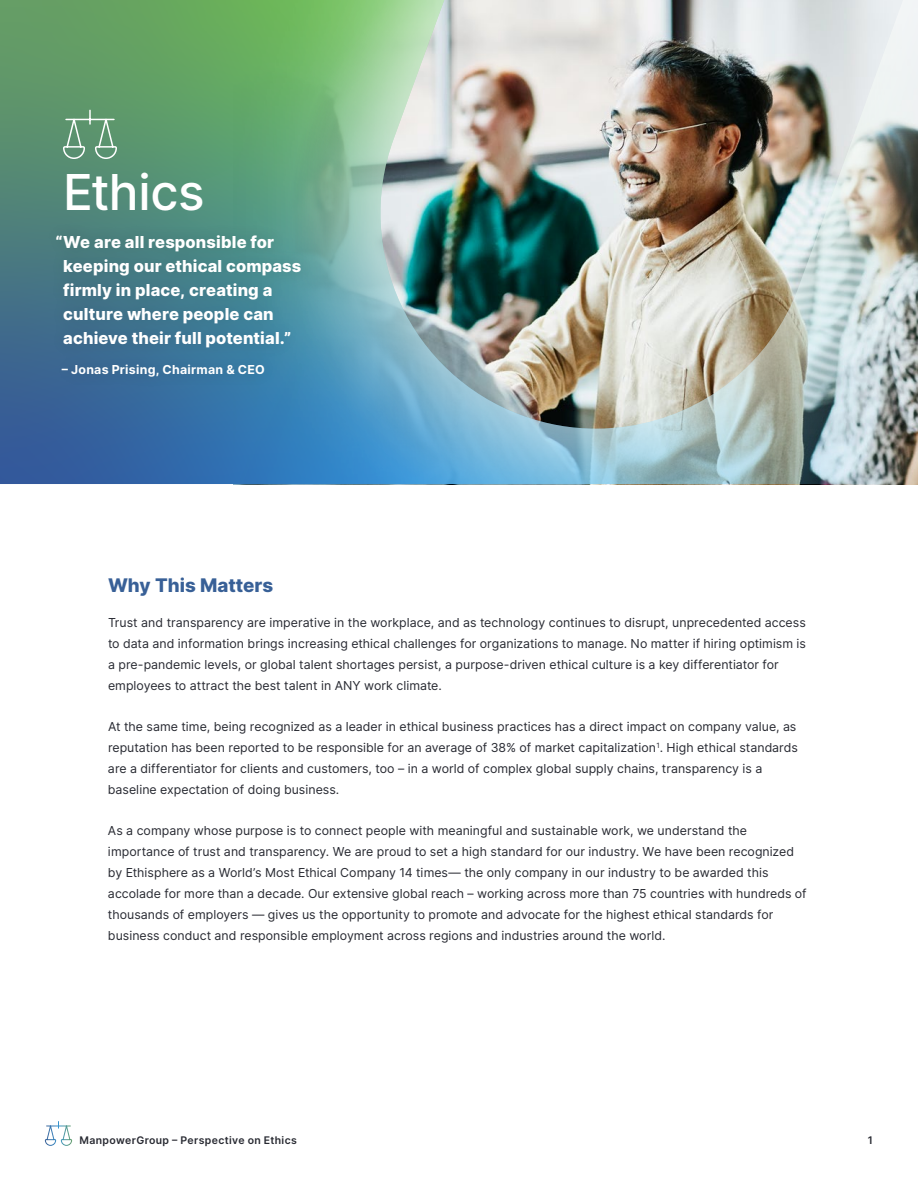
<style>
.page{position:relative;width:918px;height:1188px;background:#fff}
.page>*{position:absolute;margin:0;border:0;box-sizing:border-box;transform-origin:0 0}
.t1{font:500 49.5px "Inter";letter-spacing:-.01em;color:#fff}
.t2{font:800 18.75px "Inter";color:#386097}
.t3{font:800 16.5px/24px "Inter";letter-spacing:.01em;color:#fff}
.t4{font:12.3px/21px "Inter";color:#282a32}
.t5{font:700 12.3px "Inter";letter-spacing:.02em;color:#fff}
.t6{font:600 10.5px "Inter";letter-spacing:.035em;color:#282a32}
</style>
<div class="page">
<svg style="left:45px;top:1121px;width:27px;height:25px"></svg>
<div style="left:0;top:0;width:918px;height:484px;background:linear-gradient(to bottom,#6aa75c,#2f57a2)"></div>
<img style="left:179px;top:0;width:739px;height:484px">
<img style="left:375px;top:0;width:543px;height:428px">
<div style="left:42px;top:222px;width:273px;height:169px;background:#000;opacity:.15"></div>
<svg style="left:62px;top:109px;width:56px;height:51px;background:#72a382"></svg>
<h1 class="t1" style="left:63px;top:156px;width:143px">Ethics</h1>
<h3 class="t3" style="left:63px;top:230px;width:240px;text-indent:-8px">“We are all responsible for keeping our ethical compass firmly in place, creating a culture where people can achieve their full potential.”</h3>
<p class="t5" style="left:62px;top:361px;width:205px">– Jonas Prising, Chairman &amp; CEO</p>
<h2 class="t2" style="left:108px;top:571px;width:167px">Why This Matters</h2>
<p class="t4" style="left:108px;top:611px;width:700px">Trust and transparency are imperative in the workplace, and as technology continues to disrupt, unprecedented access to data and information brings increasing ethical challenges for organizations to manage. No matter if hiring optimism is a pre-pandemic levels, or global talent shortages persist, a purpose-driven ethical culture is a key differentiator for employees to attract the best talent in ANY work climate.</p>
<p class="t4" style="left:108px;top:716px;width:691px">At the same time, being recognized as a leader in ethical business practices has a direct impact on company value, as reputation has been reported to be responsible for an average of 38% of market capitalization<sup>1</sup>. High ethical standards are a differentiator for clients and customers, too – in a world of complex global supply chains, transparency is a baseline expectation of doing business.</p>
<p class="t4" style="left:108px;top:820px;width:700px">As a company whose purpose is to connect people with meaningful and sustainable work, we understand the importance of trust and transparency. We are proud to set a high standard for our industry. We have been recognized by Ethisphere as a World’s Most Ethical Company 14 times— the only company in our industry to be awarded this accolade for more than a decade. Our extensive global reach – working across more than 75 countries with hundreds of thousands of employers — gives us the opportunity to promote and advocate for the highest ethical standards for business conduct and responsible employment across regions and industries around the world.</p>
<p class="t6" style="left:80px;top:1133px;width:219px">ManpowerGroup – Perspective on Ethics</p>
<p class="t6" style="left:868px;top:1133px;width:7px">1</p>
</div>
